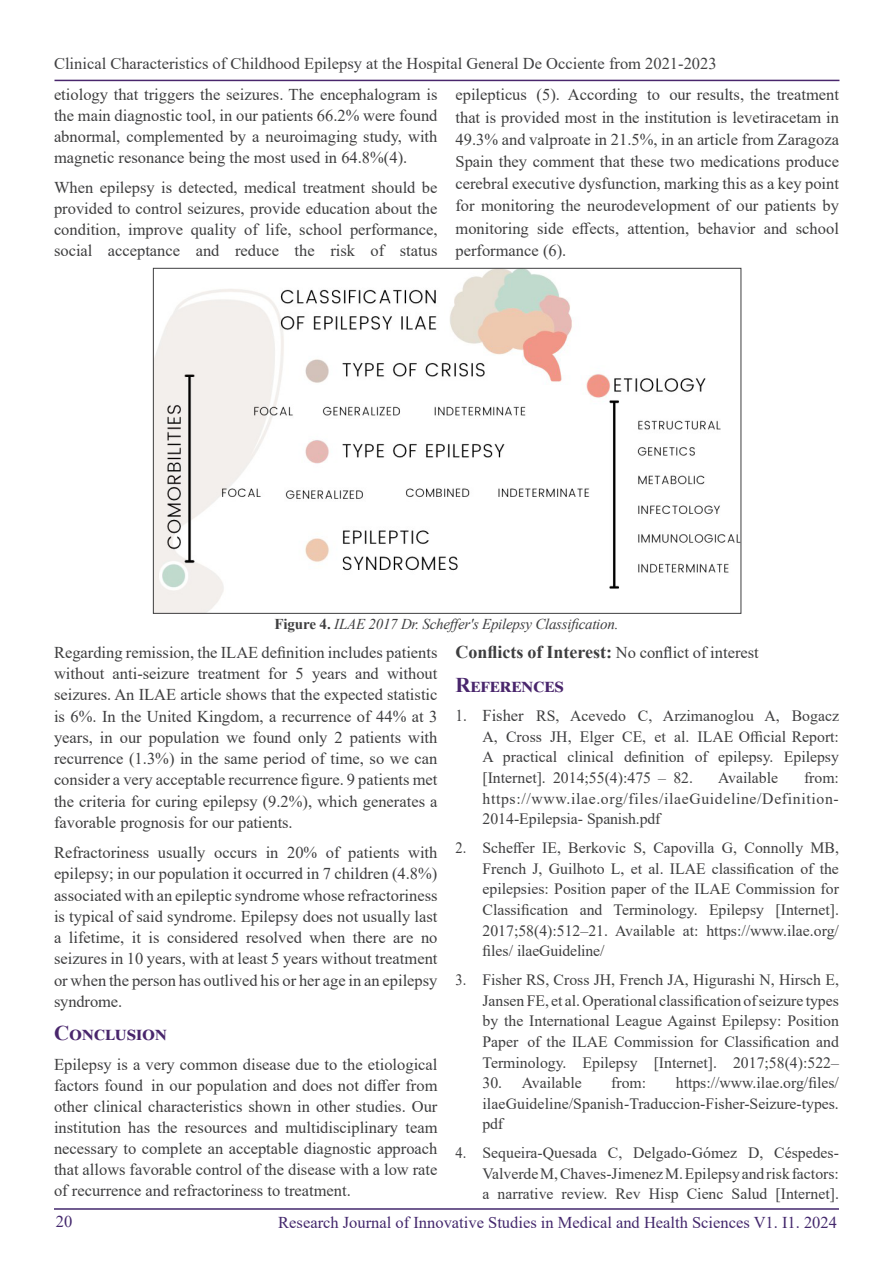
<style>
.page{position:relative;width:893px;height:1263px;background:#fff}
.page>*{position:absolute;margin:0;border:0;box-sizing:border-box;transform-origin:0 0}
.t1{font:700 21px "Times New Roman";letter-spacing:.025em;color:#49266c}
.Body_Text{font:700 18px "Times New Roman";color:#3e3e3f}
.Body_Text-2{font:16.5px/21.3px "Times New Roman";color:#3e3e3f;text-align:justify}
.t2{font:16.5px "Times New Roman";color:#414142}
.t3{font:16.5px "Times New Roman";color:#43276c}
.List_Paragraph{font:15.75px/20.5px "Times New Roman";color:#3e3e3f;text-align:justify;scale:.92 1}
.List_Paragraph-2{font:15.75px/20.5px "Times New Roman";color:#3e3e3f;text-align:justify}
.Body_Text-3{font:italic 15px "Times New Roman";letter-spacing:-.015em;color:#3e3e3f}
.s1{font-weight:700;font-style:normal}
.s2{font-weight:400;font-size:16.5px}
.s3{font-size:16.5px}
</style>
<div class="page">
<hr style="left:54px;top:1208px;width:785px;height:2px;background:#43276c">
<hr style="left:54px;top:80px;width:785px;height:1px;background:#49266c">
<img style="left:155px;top:270px;width:584px;height:341px">
<p class="t2" style="left:54px;top:52px;width:664px">Clinical Characteristics of Childhood Epilepsy at the Hospital General De Occiente from 2021-2023</p>
<p class="Body_Text-2" style="left:54px;top:84px;width:385px">etiology that triggers the seizures. The encephalogram is the main diagnostic tool, in our patients 66.2% were found abnormal, complemented by a neuroimaging study, with magnetic resonance being the most used in 64.8%(4).</p>
<p class="Body_Text-2" style="left:54px;top:176px;width:385px">When epilepsy is detected, medical treatment should be provided to control seizures, provide education about the condition, improve quality of life, school performance, social acceptance and reduce the risk of status</p>
<p class="Body_Text-2" style="left:455px;top:83px;width:385px;line-height:22.2px">epilepticus (5). According to our results, the treatment that is provided most in the institution is levetiracetam in 49.3% and valproate in 21.5%, in an article from Zaragoza Spain they comment that these two medications produce cerebral executive dysfunction, marking this as a key point for monitoring the neurodevelopment of our patients by monitoring side effects, attention, behavior and school performance (6).</p>
<p class="Body_Text-3" style="left:274px;top:614px;width:346px"><span class="s1">Figure 4.</span> ILAE 2017 Dr. Scheffer's Epilepsy Classification.</p>
<p class="Body_Text-2" style="left:54px;top:641px;width:385px">Regarding remission, the ILAE definition includes patients without anti-seizure treatment for 5 years and without seizures. An ILAE article shows that the expected statistic is 6%. In the United Kingdom, a recurrence of 44% at 3 years, in our population we found only 2 patients with recurrence (1.3%) in the same period of time, so we can consider a very acceptable recurrence figure. 9 patients met the criteria for curing epilepsy (9.2%), which generates a favorable prognosis for our patients.</p>
<p class="Body_Text-2" style="left:54px;top:841px;width:385px">Refractoriness usually occurs in 20% of patients with epilepsy; in our population it occurred in 7 children (4.8%) associated with an epileptic syndrome whose refractoriness is typical of said syndrome. Epilepsy does not usually last a lifetime, it is considered resolved when there are no seizures in 10 years, with at least 5 years without treatment or when the person has outlived his or her age in an epilepsy syndrome.</p>
<p class="t1" style="left:54px;top:1018px;width:114px">Conclusion</p>
<p class="Body_Text-2" style="left:54px;top:1053px;width:385px">Epilepsy is a very common disease due to the etiological factors found in our population and does not differ from other clinical characteristics shown in other studies. Our institution has the resources and multidisciplinary team necessary to complete an acceptable diagnostic approach that allows favorable control of the disease with a low rate of recurrence and refractoriness to treatment.</p>
<p class="Body_Text" style="left:455px;top:639px;width:305px">Conflicts of Interest: <span class="s2">No conflict of interest</span></p>
<p class="t1" style="left:455px;top:669px;width:110px">References</p>
<p class="List_Paragraph-2" style="left:482px;top:705px;width:358px;text-indent:-27px"><span class="s3">1. Fisher</span> RS, Acevedo C, Arzimanoglou A, Bogacz A, Cross JH, Elger CE, et al. ILAE Official Report:<br>A practical clinical definition of epilepsy. Epilepsy [Internet]. 2014;55(4):475 – 82.</p>
<p class="List_Paragraph-2" style="left:718px;top:767px;width:62px">Available</p>
<p class="List_Paragraph-2" style="left:482px;top:767px;width:358px;text-indent:321px">from: https://www.ilae.org/files/ilaeGuideline/Definition-2014-Epilepsia- Spanish.pdf</p>
<p class="List_Paragraph" style="left:482px;top:837px;width:389px;text-indent:-27px">2. Scheffer IE, Berkovic S, Capovilla G, Connolly MB, French J, Guilhoto L, et al. ILAE classification of the epilepsies: Position paper of the ILAE Commission for Classification and Terminology. Epilepsy [Internet].<br>2017;58(4):512–21. Available at: https://www.ilae.org/ files/ ilaeGuideline/</p>
<p class="List_Paragraph" style="left:482px;top:969px;width:389px;text-indent:-27px">3. Fisher RS, Cross JH, French JA, Higurashi N, Hirsch E, Jansen FE, et al. Operational classification of seizure types by the International League Against Epilepsy: Position Paper of the ILAE Commission for Classification and Terminology. Epilepsy [Internet]. 2017;58(4):522–</p>
<p class="List_Paragraph-2" style="left:482px;top:1072px;width:101px">30. Available</p>
<p class="List_Paragraph-2" style="left:611px;top:1072px;width:36px">from:</p>
<p class="List_Paragraph-2" style="left:482px;top:1072px;width:358px;text-indent:193px">https://www.ilae.org/files/ ilaeGuideline/Spanish-Traduccion-Fisher-Seizure-types. pdf</p>
<p class="List_Paragraph" style="left:482px;top:1142px;width:389px;text-indent:-27px">4. Sequeira-Quesada C, Delgado-Gómez D, Céspedes-Valverde M, Chaves-Jimenez M. Epilepsy and risk factors: a narrative review. Rev Hisp Cienc Salud [Internet].</p>
<p class="t3" style="left:56px;top:1210px;width:18px">20</p>
<p class="t3" style="left:278px;top:1211px;width:560px">Research Journal of Innovative Studies in Medical and Health Sciences V1. I1. 2024</p>
</div>
